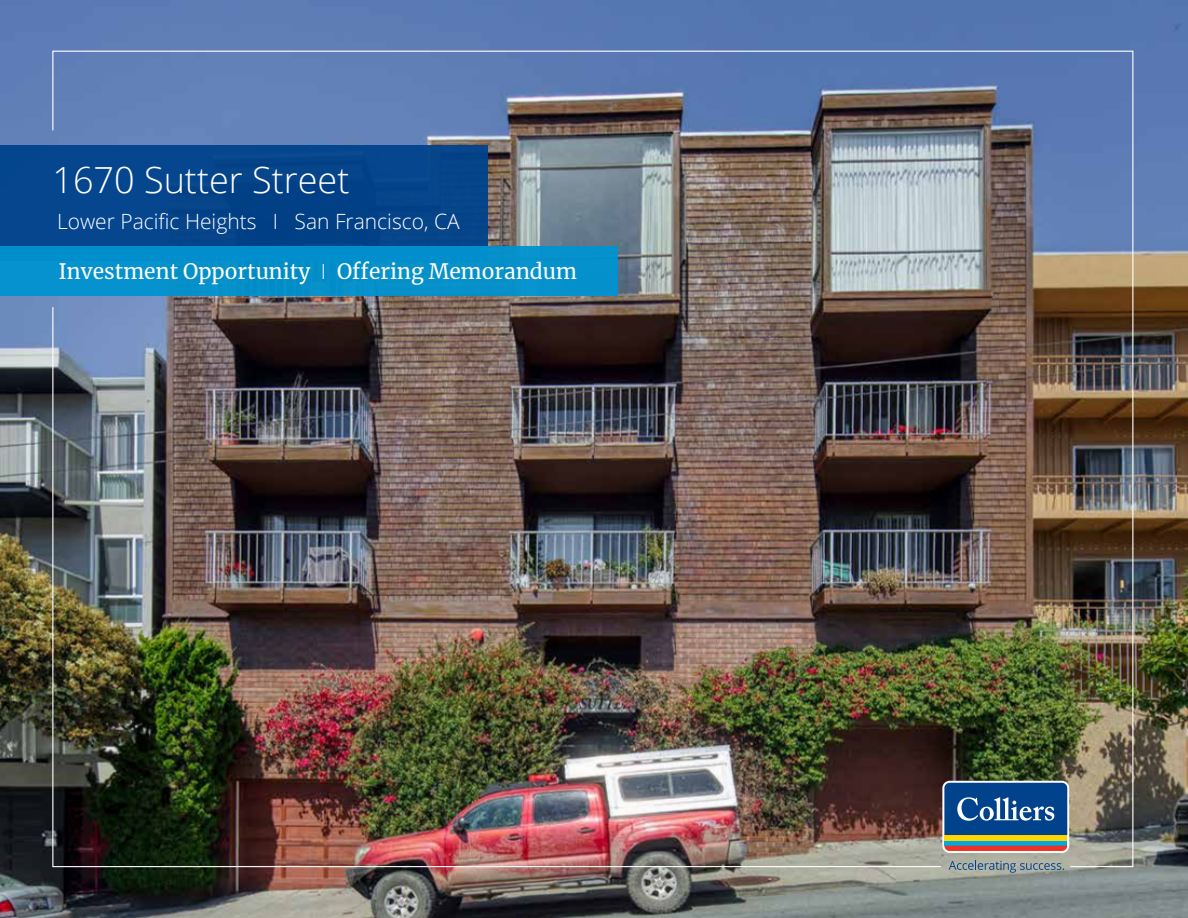
<style>
.page{position:relative;width:1188px;height:918px;background:#fff}
.page>*{position:absolute;margin:0;border:0;box-sizing:border-box;transform-origin:0 0}
.t1{font:300 36px "Open Sans";color:#fff}
.t2{font:21px "Merriweather";color:#fff}
.t3{font:300 21px "Open Sans";color:#fff}
.s1{font-family:"Open Sans";font-weight:300}
</style>
<div class="page">
<img style="left:0;top:0;width:1188px;height:918px">
<div style="left:0;top:145px;width:487px;height:116px;background:#00438c"></div>
<svg style="left:949px;top:868px;width:115px;height:5px"></svg>
<img style="left:52px;top:50px;width:1082px;height:818px">
<div style="left:0;top:246px;width:618px;height:50px;background:#0093d0"></div>
<img style="left:52px;top:306px;width:890px;height:562px">
<h1 class="t1" style="left:52px;top:155px;width:298px">1670 Sutter Street</h1>
<p class="t3" style="left:57px;top:207px;width:404px">Lower Pacific Heights I San Francisco, CA</p>
<p class="t2" style="left:58px;top:257px;width:520px">Investment Opportunity <span class="s1">I</span> Offering Memorandum</p>
</div>
